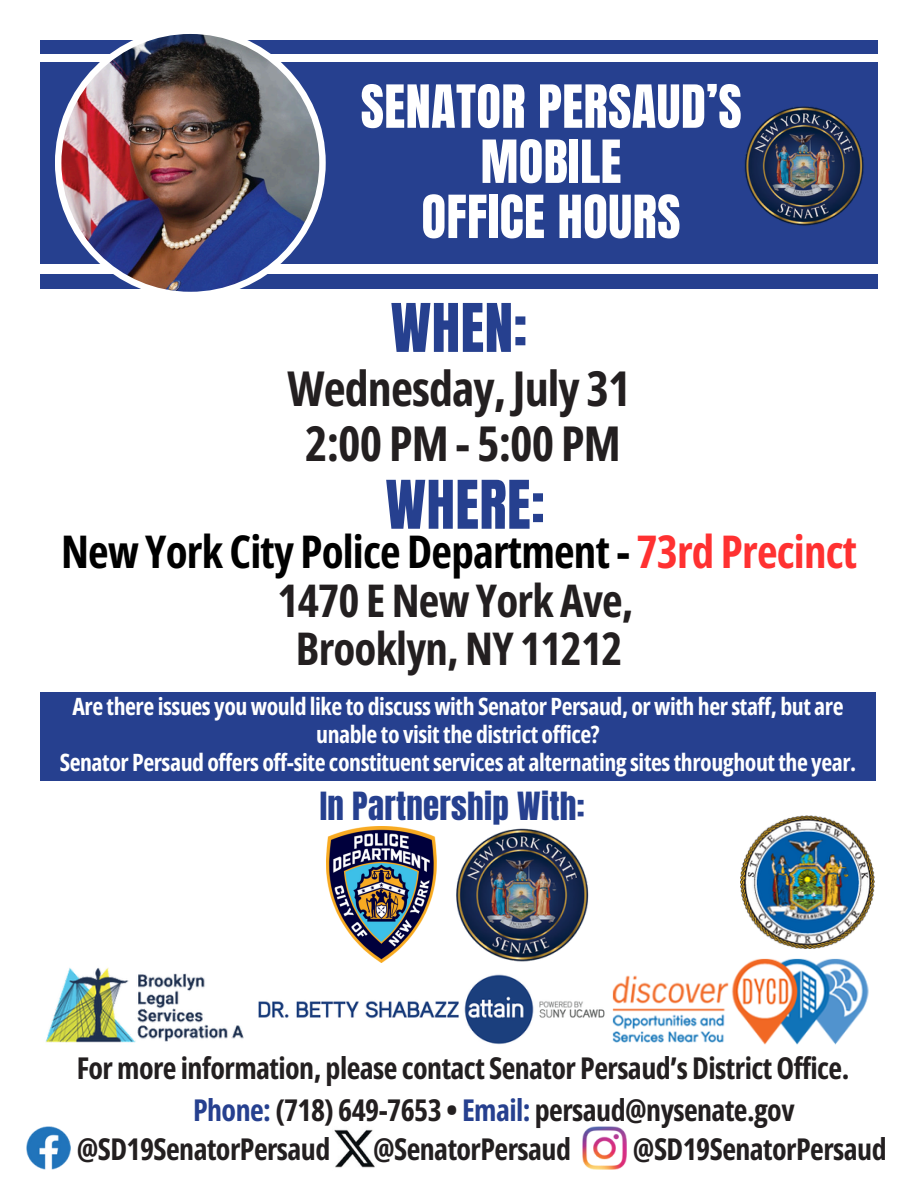
<style>
.page{position:relative;width:918px;height:1188px;background:#fff}
.page>*{position:absolute;margin:0;border:0;box-sizing:border-box;transform-origin:0 0}
.t1{font:57px "Anton";letter-spacing:.01em;color:#26408f}
.t2{font:50.55px/55.2px "Anton";letter-spacing:.01em;color:#fff;text-align:center}
.t3{font:700 48px/55.2px "Open Sans Condensed";letter-spacing:-.02em;color:#231f20;text-align:center}
.t4{font:700 45px/48.3px "Open Sans Condensed";letter-spacing:-.02em;color:#231f20;text-align:center}
.t5{font:33px "Anton";letter-spacing:.01em;color:#26408f}
.t6{font:700 30px/41.7px "Open Sans Condensed";letter-spacing:-.02em;color:#231f20}
.t7{font:700 23.85px/28.2px "Open Sans Condensed";letter-spacing:-.02em;color:#fff;text-align:center}
.s1{color:#000}
.s2{color:#ff3131}
.s3{color:#26408f}
</style>
<div class="page">
<div style="left:40px;top:275px;width:837px;height:13px;background:#26408f"></div>
<div style="left:40px;top:40px;width:837px;height:14px;background:#26408f"></div>
<div style="left:40px;top:63px;width:837px;height:201px;background:#26408f"></div>
<img style="left:55px;top:34px;width:271px;height:258px">
<img style="left:744px;top:106px;width:120px;height:120px">
<img style="left:26px;top:1126px;width:44px;height:44px">
<img style="left:582px;top:1126px;width:44px;height:44px">
<img style="left:334px;top:1129px;width:41px;height:39px">
<img style="left:456px;top:828px;width:133px;height:134px">
<img style="left:740px;top:816px;width:134px;height:133px">
<div style="left:40px;top:693px;width:836px;height:88px;background:#26408f"></div>
<img style="left:45px;top:967px;width:199px;height:76px">
<img style="left:259px;top:974px;width:344px;height:71px">
<img style="left:603px;top:958px;width:266px;height:86px">
<img style="left:327px;top:826px;width:109px;height:137px">
<h5 class="t2" style="left:361px;top:80px;width:382px">SENATOR PERSAUD’S<br>MOBILE<br>OFFICE HOURS</h5>
<p class="t1" style="left:391px;top:287px;width:138px">WHEN:</p>
<h5 class="t3" style="left:288px;top:360px;width:345px">Wednesday, July 31<br>2:00 PM - 5:00 PM</h5>
<p class="t1" style="left:385px;top:464px;width:161px">WHERE:</p>
<p class="t4" style="left:61px;top:527px;width:798px"><span class="s1">New York City Police Department -</span> <span class="s2">73rd Precinct<br></span>1470 E New York Ave,<br>Brooklyn, NY 11212</p>
<p class="t7" style="left:72px;top:692px;width:773px">Are there issues you would like to discuss with Senator Persaud, or with her staff, but are unable to visit the district office?</p>
<p class="t7" style="left:60px;top:748px;width:798px">Senator Persaud offers off-site constituent services at alternating sites throughout the year.</p>
<p class="t5" style="left:320px;top:782px;width:266px">In Partnership With:</p>
<p class="t6" style="left:193px;top:1047px;width:658px;text-indent:-116px">For more information, please contact Senator Persaud’s District Office.<br><span class="s3">Phone:</span> (718) 649-7653 • <span class="s3">Email:</span> persaud@nysenate.gov</p>
<p class="t6" style="left:77px;top:1127px;width:255px">@SD19SenatorPersaud</p>
<p class="t6" style="left:373px;top:1127px;width:199px">@SenatorPersaud</p>
<p class="t6" style="left:633px;top:1127px;width:255px">@SD19SenatorPersaud</p>
</div>
